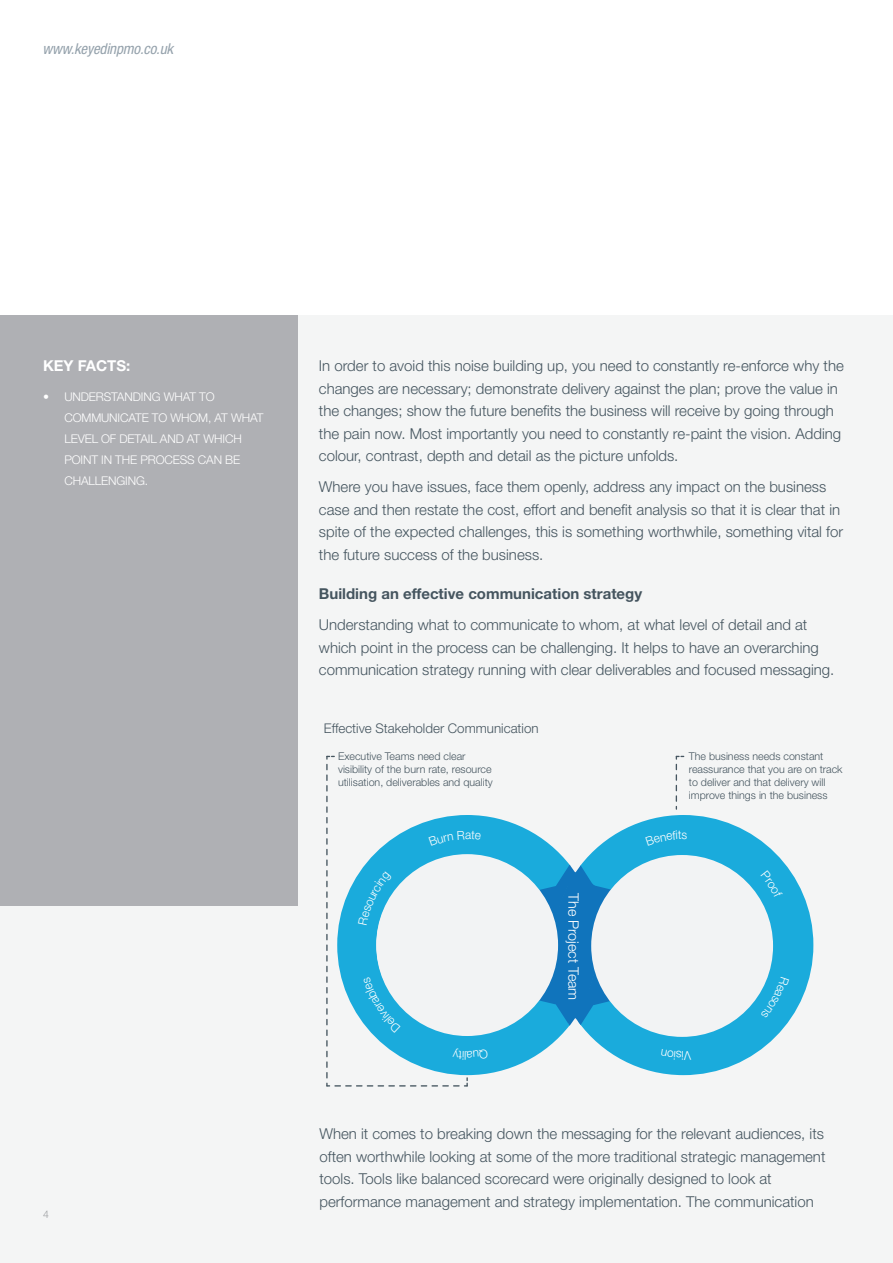
<style>
.page{position:relative;width:893px;height:1263px;background:#fff}
.page>*{position:absolute;margin:0;border:0;box-sizing:border-box;transform-origin:0 0}
.t1{font:300 15px/22.5px "Helvetica Neue";color:#45555f}
.t2{font:700 15px "Helvetica Neue";color:#45555f}
.t3{font:italic condensed 15px "Helvetica Neue";letter-spacing:-.01em;color:#95a2ac}
.t4{font:700 15px "Helvetica Neue";color:#fff}
.t5{font:300 14.4px "Helvetica Neue";color:#fff}
.t6{font:300 13.35px "Helvetica Neue";color:#45555f}
.t7{font:300 12.3px "Helvetica Neue";color:#fff}
.t8{font:300 12px/21px "Helvetica Neue";letter-spacing:-.01em;color:#fff}
.t9{font:300 10.65px/12.8px "Helvetica Neue";color:#45555f}
.t10{font:300 10.5px "Helvetica Neue";color:#9d9fa2}
</style>
<div class="page">
<div style="left:0;top:316px;width:893px;height:947px;background:#f4f5f5"></div>
<div style="left:0;top:316px;width:298px;height:590px;background:#afb0b4"></div>
<svg style="left:488px;top:816px;width:82px;height:258px;fill:#1aabdc"></svg>
<svg style="left:581px;top:815px;width:232px;height:260px;fill:#1aabdc"></svg>
<svg style="left:676px;top:756px;width:8px;height:53px"></svg>
<svg style="left:531px;top:865px;width:85px;height:161px;background:#1585c6"></svg>
<div style="left:591px;top:855px;width:182px;height:182px;background:#f2f3f4;border-radius:50%"></div>
<div style="left:376px;top:854px;width:182px;height:182px;background:#f2f3f4;border-radius:50%"></div>
<svg style="left:326px;top:756px;width:162px;height:330px"></svg>
<svg style="left:646px;top:830px;width:41px;height:15px"></svg>
<svg style="left:761px;top:870px;width:22px;height:28px"></svg>
<svg style="left:761px;top:977px;width:28px;height:41px"></svg>
<svg style="left:661px;top:1049px;width:30px;height:11px"></svg>
<p class="t3" style="left:43px;top:40px;width:132px">www.keyedinpmo.co.uk</p>
<p class="t4" style="left:43px;top:356px;width:89px">KEY FACTS:</p>
<p class="t8" style="left:64px;top:386px;width:201px;text-indent:-21px">• UNDERSTANDING WHAT TO<br>COMMUNICATE TO WHOM, AT WHAT<br>LEVEL OF DETAIL AND AT WHICH<br>POINT IN THE PROCESS CAN BE<br>CHALLENGING.</p>
<p class="t10" style="left:43px;top:1208px;width:7px">4</p>
<p class="t1" style="left:319px;top:354px;width:526px">In order to avoid this noise building up, you need to constantly re-enforce why the changes are necessary; demonstrate delivery against the plan; prove the value in the changes; show the future benefits the business will receive by going through the pain now. Most importantly you need to constantly re-paint the vision. Adding colour, contrast, depth and detail as the picture unfolds.</p>
<p class="t1" style="left:319px;top:475px;width:526px">Where you have issues, face them openly, address any impact on the business case and then restate the cost, effort and benefit analysis so that it is clear that in spite of the expected challenges, this is something worthwhile, something vital for the future success of the business.</p>
<p class="t2" style="left:319px;top:584px;width:325px">Building an effective communication strategy</p>
<p class="t1" style="left:319px;top:613px;width:517px">Understanding what to communicate to whom, at what level of detail and at which point in the process can be challenging. It helps to have an overarching communication strategy running with clear deliverables and focused messaging.</p>
<p class="t6" style="left:324px;top:720px;width:216px">Effective Stakeholder Communication</p>
<p class="t9" style="left:338px;top:750px;width:156px">Executive Teams need clear visibility of the burn rate, resource utilisation, deliverables and quality</p>
<p class="t9" style="left:689px;top:750px;width:155px">The business needs constant reassurance that you are on track to deliver and that delivery will improve things in the business</p>
<p class="t7" style="left:465px;top:827px;width:8px">a</p>
<p class="t5" style="left:583px;top:893px;width:109px;rotate:90deg">The Project Team</p>
<p class="t1" style="left:319px;top:1122px;width:507px">When it comes to breaking down the messaging for the relevant audiences, its often worthwhile looking at some of the more traditional strategic management tools. Tools like balanced scorecard were originally designed to look at performance management and strategy implementation. The communication</p>
</div>
